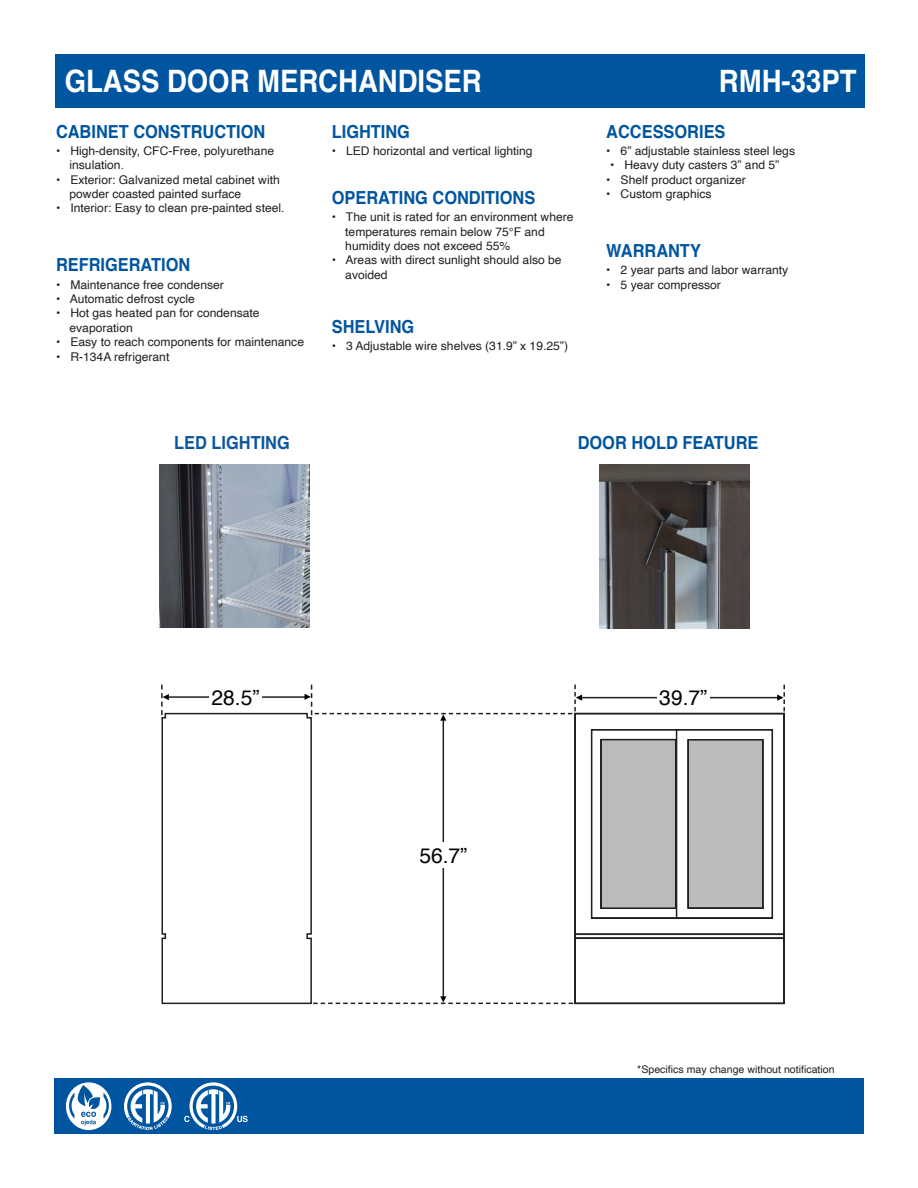
<style>
.page{position:relative;width:918px;height:1188px;background:#fff}
.page>*{position:absolute;margin:0;border:0;box-sizing:border-box;transform-origin:0 0}
.t1{font:700 30.9px "Helvetica";color:#fff;scale:.89 1}
.t2{font:21px "Helvetica";color:#040503}
.t3{font:700 18px "Helvetica";color:#0055a0;scale:.91 1}
.t4{font:700 18px "Helvetica";color:#0c56a1;scale:.91 1}
.t5{font:12px/14.4px "Helvetica";color:#231f20}
.t6{font:10.5px "Helvetica";color:#231f20}
</style>
<div class="page">
<div style="left:56px;top:54px;width:810px;height:53px;background:#0055a0"></div>
<img style="left:160px;top:464px;width:149px;height:164px">
<img style="left:600px;top:465px;width:149px;height:163px">
<svg style="left:161px;top:685px;width:624px;height:319px"></svg>
<div style="left:209px;top:689px;width:53px;height:16px;background:#fff"></div>
<div style="left:54px;top:1078px;width:810px;height:56px;background:#0055a0"></div>
<svg style="left:184px;top:1082px;width:64px;height:48px"></svg>
<svg style="left:124px;top:1082px;width:48px;height:48px"></svg>
<svg style="left:66px;top:1082px;width:45px;height:48px"></svg>
<p class="t1" style="left:65px;top:56px;width:470px">GLASS DOOR MERCHANDISER</p>
<p class="t1" style="left:719px;top:56px;width:156px">RMH-33PT</p>
<p class="t3" style="left:56px;top:117px;width:231px">CABINET CONSTRUCTION</p>
<p class="t3" style="left:332px;top:117px;width:88px">LIGHTING</p>
<p class="t3" style="left:606px;top:117px;width:133px">ACCESSORIES</p>
<p class="t5" style="left:69px;top:144px;width:206px;text-indent:-13px">• High-density, CFC-Free, polyurethane insulation.</p>
<p class="t5" style="left:69px;top:173px;width:212px;text-indent:-13px">• Exterior: Galvanized metal cabinet with powder coasted painted surface</p>
<p class="t5" style="left:56px;top:201px;width:230px">• Interior: Easy to clean pre-painted steel.</p>
<p class="t3" style="left:56px;top:251px;width:149px">REFRIGERATION</p>
<p class="t5" style="left:56px;top:278px;width:169px">• Maintenance free condenser</p>
<p class="t5" style="left:56px;top:292px;width:140px">• Automatic defrost cycle</p>
<p class="t5" style="left:69px;top:306px;width:192px;text-indent:-13px">• Hot gas heated pan for condensate evaporation</p>
<p class="t5" style="left:56px;top:335px;width:250px">• Easy to reach components for maintenance</p>
<p class="t5" style="left:56px;top:350px;width:115px">• R-134A refrigerant</p>
<p class="t5" style="left:332px;top:144px;width:202px">• LED horizontal and vertical lighting</p>
<p class="t5" style="left:606px;top:144px;width:190px">• 6” adjustable stainless steel legs</p>
<p class="t5" style="left:610px;top:158px;width:171px">• Heavy duty casters 3” and 5”</p>
<p class="t5" style="left:606px;top:173px;width:141px">• Shelf product organizer</p>
<p class="t5" style="left:606px;top:187px;width:107px">• Custom graphics</p>
<p class="t3" style="left:332px;top:183px;width:225px">OPERATING CONDITIONS</p>
<p class="t5" style="left:345px;top:210px;width:230px;text-indent:-13px">• The unit is rated for an environment where temperatures remain below 75°F and humidity does not exceed 55%</p>
<p class="t5" style="left:345px;top:253px;width:218px;text-indent:-13px">• Areas with direct sunlight should also be avoided</p>
<p class="t5" style="left:606px;top:263px;width:184px">• 2 year parts and labor warranty</p>
<p class="t5" style="left:606px;top:277px;width:116px">• 5 year compressor</p>
<p class="t3" style="left:606px;top:236px;width:105px">WARRANTY</p>
<p class="t3" style="left:332px;top:312px;width:92px">SHELVING</p>
<p class="t5" style="left:332px;top:339px;width:238px">• 3 Adjustable wire shelves (31.9” x 19.25”)</p>
<p class="t4" style="left:174px;top:429px;width:129px">LED LIGHTING</p>
<p class="t3" style="left:578px;top:429px;width:200px">DOOR HOLD FEATURE</p>
<p class="t2" style="left:212px;top:681px;width:49px">28.5”</p>
<p class="t2" style="left:419px;top:839px;width:49px">56.7”</p>
<p class="t2" style="left:659px;top:681px;width:49px">39.7”</p>
<p class="t6" style="left:637px;top:1061px;width:199px">*Specifics may change without notification</p>
</div>
